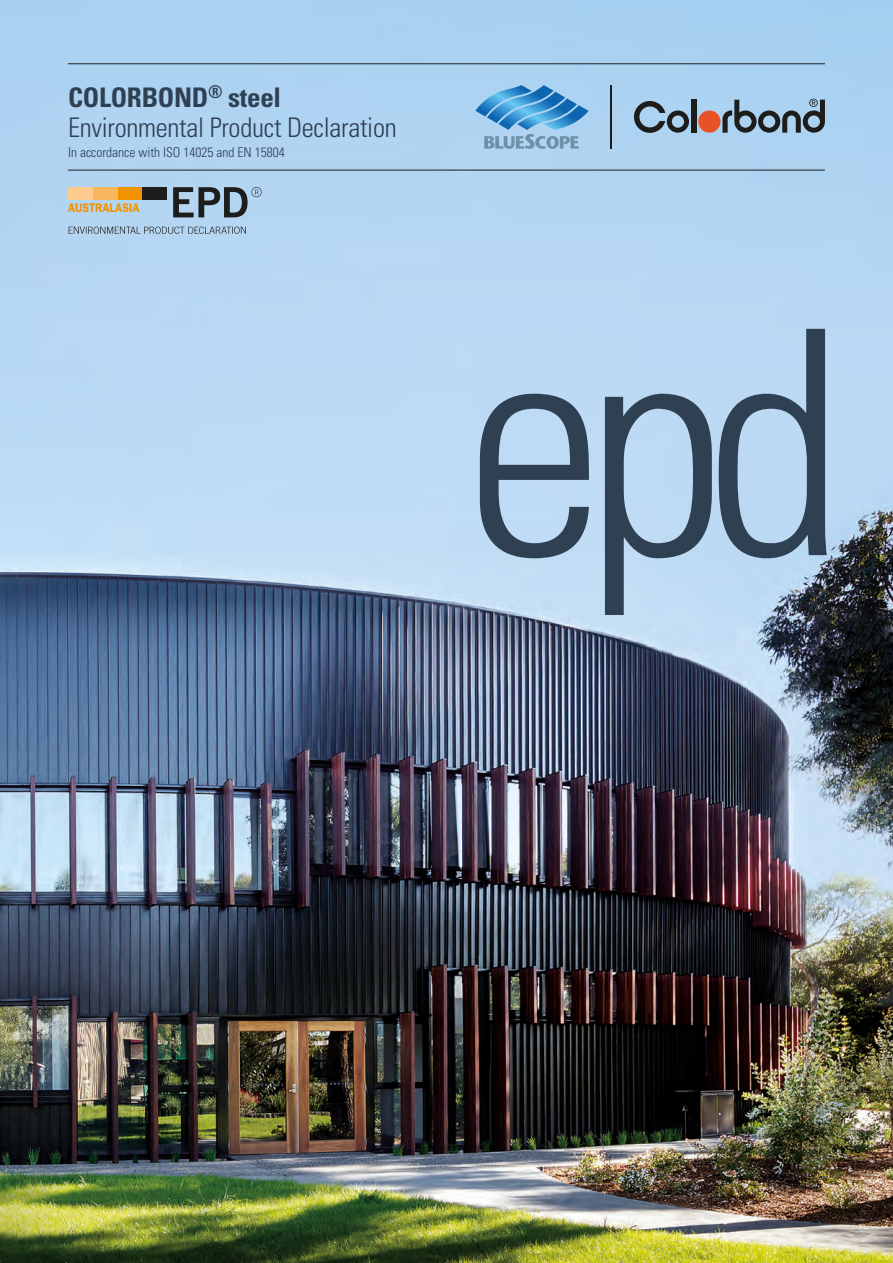
<style>
.page{position:relative;width:893px;height:1263px;background:#fff}
.page>*{position:absolute;margin:0;border:0;box-sizing:border-box;transform-origin:0 0}
._1__Body{font:300 condensed 313.5px "Univers";color:#2f4053}
._4__Intro_Type{font:300 condensed 27px "Univers";letter-spacing:-.01em;color:#2f4053}
._4__Intro_Type-2{font:700 condensed 27px "Univers";letter-spacing:-.01em;color:#2f4053}
._1__Body-2{font:300 condensed 13.5px "Univers";color:#2f4053}
.t1{font:600 12.6px "Franklin Gothic";color:#f39200;scale:.89 1}
</style>
<div class="page">
<img style="left:0;top:0;width:893px;height:1263px">
<hr style="left:68px;top:64px;width:757px;height:1px;background:#1d1d1b">
<hr style="left:68px;top:170px;width:757px;height:1px;background:#1d1d1b">
<div style="left:118px;top:187px;width:24px;height:12px;background:#f39200"></div>
<div style="left:93px;top:187px;width:25px;height:12px;background:#f9b65d"></div>
<div style="left:69px;top:187px;width:24px;height:12px;background:#fccb8d"></div>
<div style="left:142px;top:187px;width:25px;height:12px;background:#1d1d1b"></div>
<svg style="left:173px;top:187px;width:89px;height:30px;background:#728696"></svg>
<svg style="left:69px;top:227px;width:177px;height:7px"></svg>
<div style="left:691px;top:100px;width:5px;height:33px;background:#1d1d1b"></div>
<div style="left:698px;top:110px;width:22px;height:23px;background:#e95225;border-radius:50%"></div>
<svg style="left:712px;top:85px;width:113px;height:64px;background:#92aec5"></svg>
<svg style="left:465px;top:85px;width:224px;height:64px;background:#88b6d9"></svg>
<p class="_4__Intro_Type-2" style="left:68px;top:80px;width:215px">COLORBOND<sup>®</sup> steel</p>
<p class="_4__Intro_Type" style="left:68px;top:111px;width:330px">Environmental Product Declaration</p>
<p class="_1__Body-2" style="left:68px;top:144px;width:218px">In accordance with ISO 14025 and EN 15804</p>
<p class="t1" style="left:68px;top:200px;width:82px">AUSTRALASIA</p>
<p class="_1__Body" style="left:465px;top:256px;width:381px">epd</p>
</div>
